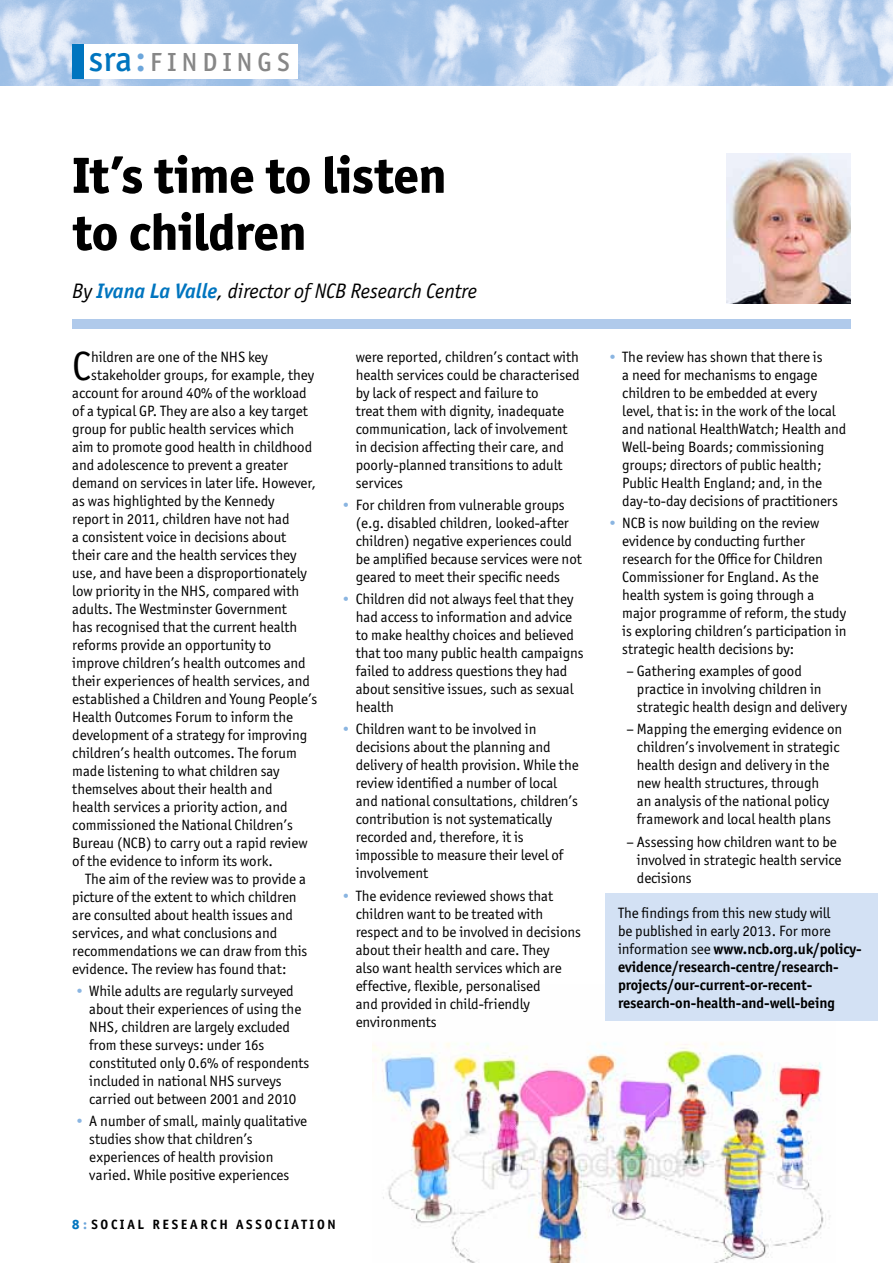
<style>
.page{position:relative;width:893px;height:1263px;background:#fff}
.page>*{position:absolute;margin:0;border:0;box-sizing:border-box;transform-origin:0 0}
.t1{font:800 51px/57px "Officina San ITC";letter-spacing:-.01em;color:#000}
.t2{font:40.95px "Officina San ITC";color:#000}
.t3{font:500 26.25px "Officina San ITC";letter-spacing:.2em;color:#878787}
.t4{font:italic 21px "Officina San ITC";color:#000}
.t5{font:15px/18px "Officina San ITC";letter-spacing:-.005em;color:#000}
.t6{font:700 15px/18px "Officina San ITC";letter-spacing:-.005em;color:#000}
.t7{font:700 13.5px "Officina San ITC";letter-spacing:.2em;color:#000}
.s1{font-size:36px;color:#0075bf}
.s2{font-size:36px;color:#6ca6db}
.s3{font-weight:700;color:#0075bf}
.s4{color:#8ab5e1}
.s5{font-weight:800;color:#0075bf}
.s6{color:#6ca6db}
.s7{font-weight:400}
</style>
<div class="page">
<img style="left:373px;top:1042px;width:457px;height:221px">
<img style="left:0;top:0;width:893px;height:85px">
<div style="left:72px;top:319px;width:778px;height:10px;background:#b0caeb"></div>
<div style="left:72px;top:45px;width:226px;height:34px;background:#fff"></div>
<div style="left:72px;top:45px;width:12px;height:34px;background:#0075bf"></div>
<img style="left:727px;top:153px;width:123px;height:150px">
<div style="left:76px;top:987px;width:7px;height:7px;border:3px solid #fff;border-radius:50%"></div>
<div style="left:76px;top:1117px;width:7px;height:7px;border:3px solid #fff;border-radius:50%"></div>
<div style="left:342px;top:501px;width:8px;height:7px;border:3px solid #fff;border-radius:50%"></div>
<div style="left:342px;top:595px;width:8px;height:7px;border:3px solid #fff;border-radius:50%"></div>
<div style="left:342px;top:725px;width:8px;height:8px;border:3px solid #fff;border-radius:50%"></div>
<div style="left:342px;top:892px;width:8px;height:7px;border:3px solid #fff;border-radius:50%"></div>
<div style="left:609px;top:353px;width:7px;height:7px;border:3px solid #fff;border-radius:50%"></div>
<div style="left:609px;top:519px;width:7px;height:7px;border:3px solid #fff;border-radius:50%"></div>
<div style="left:605px;top:893px;width:272px;height:128px;background:#d3e1f4"></div>
<h3 class="t3" style="left:88px;top:46px;width:203px"><span class="s1">sra</span><span class="s2">:</span>FINDINGS</h3>
<h1 class="t1" style="left:72px;top:147px;width:376px">It’s time to listen to children</h1>
<h3 class="t4" style="left:72px;top:279px;width:406px">By <span class="s3">Ivana La Valle</span>, director of NCB Research Centre</h3>
<h2 class="t2" style="left:72px;top:342px;width:20px">C</h2>
<p class="t5" style="left:91px;top:347px;width:178px">hildren are one of the NHS key</p>
<p class="t5" style="left:91px;top:365px;width:225px">stakeholder groups, for example, they</p>
<p class="t5" style="left:72px;top:383px;width:236px">account for around 40% of the workload</p>
<p class="t5" style="left:72px;top:401px;width:237px">of a typical GP. They are also a key target</p>
<p class="t5" style="left:72px;top:419px;width:223px">group for public health services which</p>
<p class="t5" style="left:72px;top:437px;width:241px">aim to promote good health in childhood</p>
<p class="t5" style="left:72px;top:455px;width:217px">and adolescence to prevent a greater</p>
<p class="t5" style="left:72px;top:473px;width:245px">demand on services in later life. However,</p>
<p class="t5" style="left:72px;top:491px;width:204px">as was highlighted by the Kennedy</p>
<p class="t5" style="left:72px;top:509px;width:219px">report in 2011, children have not had</p>
<p class="t5" style="left:72px;top:527px;width:215px">a consistent voice in decisions about</p>
<p class="t5" style="left:72px;top:545px;width:226px">their care and the health services they</p>
<p class="t5" style="left:72px;top:563px;width:236px">use, and have been a disproportionately</p>
<p class="t5" style="left:72px;top:581px;width:228px">low priority in the NHS, compared with</p>
<p class="t5" style="left:72px;top:599px;width:216px">adults. The Westminster Government</p>
<p class="t5" style="left:72px;top:617px;width:227px">has recognised that the current health</p>
<p class="t5" style="left:72px;top:635px;width:200px">reforms provide an opportunity to</p>
<p class="t5" style="left:72px;top:653px;width:235px">improve children’s health outcomes and</p>
<p class="t5" style="left:72px;top:671px;width:239px">their experiences of health services, and</p>
<p class="t5" style="left:72px;top:689px;width:247px">established a Children and Young People’s</p>
<p class="t5" style="left:72px;top:707px;width:222px">Health Outcomes Forum to inform the</p>
<p class="t5" style="left:72px;top:725px;width:236px">development of a strategy for improving</p>
<p class="t5" style="left:72px;top:743px;width:226px">children’s health outcomes. The forum</p>
<p class="t5" style="left:72px;top:761px;width:209px">made listening to what children say</p>
<p class="t5" style="left:72px;top:779px;width:202px">themselves about their health and</p>
<p class="t5" style="left:72px;top:797px;width:217px">health services a priority action, and</p>
<p class="t5" style="left:72px;top:815px;width:222px">commissioned the National Children’s</p>
<p class="t5" style="left:72px;top:833px;width:237px">Bureau (NCB) to carry out a rapid review</p>
<p class="t5" style="left:72px;top:851px;width:202px">of the evidence to inform its work.</p>
<p class="t5" style="left:85px;top:869px;width:222px">The aim of the review was to provide a</p>
<p class="t5" style="left:72px;top:887px;width:226px">picture of the extent to which children</p>
<p class="t5" style="left:72px;top:905px;width:222px">are consulted about health issues and</p>
<p class="t5" style="left:72px;top:923px;width:207px">services, and what conclusions and</p>
<p class="t5" style="left:72px;top:941px;width:237px">recommendations we can draw from this</p>
<p class="t5" style="left:72px;top:959px;width:216px">evidence. The review has found that:</p>
<p class="t5" style="left:89px;top:982px;width:221px;text-indent:-15px"><span class="s4">•</span> While adults are regularly surveyed about their experiences of using the NHS, children are largely excluded from these surveys: under 16s constituted only 0.6% of respondents included in national NHS surveys carried out between 2001 and 2010</p>
<p class="t5" style="left:89px;top:1112px;width:219px;text-indent:-15px"><span class="s4">•</span> A number of small, mainly qualitative studies show that children’s experiences of health provision varied. While positive experiences</p>
<p class="t5" style="left:356px;top:347px;width:225px">were reported, children’s contact with health services could be characterised by lack of respect and failure to<br>treat them with dignity, inadequate communication, lack of involvement in decision affecting their care, and poorly-planned transitions to adult services</p>
<p class="t5" style="left:356px;top:496px;width:227px;text-indent:-15px"><span class="s4">•</span> For children from vulnerable groups (e.g. disabled children, looked-after children) negative experiences could be amplified because services were not geared to meet their specific needs</p>
<p class="t5" style="left:356px;top:590px;width:229px;text-indent:-15px"><span class="s4">•</span> Children did not always feel that they had access to information and advice to make healthy choices and believed that too many public health campaigns failed to address questions they had about sensitive issues, such as sexual health</p>
<p class="t5" style="left:356px;top:720px;width:224px;text-indent:-15px"><span class="s4">•</span> Children want to be involved in decisions about the planning and delivery of health provision. While the review identified a number of local and national consultations, children’s contribution is not systematically recorded and, therefore, it is impossible to measure their level of involvement</p>
<p class="t5" style="left:356px;top:886px;width:227px;text-indent:-15px"><span class="s4">•</span> The evidence reviewed shows that children want to be treated with respect and to be involved in decisions about their health and care. They<br>also want health services which are effective, flexible, personalised<br>and provided in child-friendly environments</p>
<p class="t7" style="left:72px;top:1216px;width:100px"><span class="s5">8</span><span class="s6">:</span> SOCIAL RESE</p>
<p class="t7" style="left:190px;top:1216px;width:145px">ARCH ASS OCIATION</p>
<p class="t5" style="left:622px;top:347px;width:226px;text-indent:-15px"><span class="s4">•</span> The review has shown that there is<br>a need for mechanisms to engage children to be embedded at every level, that is: in the work of the local and national HealthWatch; Health and Well-being Boards; commissioning groups; directors of public health; Public Health England; and, in the day-to-day decisions of practitioners</p>
<p class="t5" style="left:622px;top:514px;width:226px;text-indent:-15px"><span class="s4">•</span> NCB is now building on the review evidence by conducting further research for the Office for Children Commissioner for England. As the health system is going through a major programme of reform, the study is exploring children’s participation in strategic health decisions by:</p>
<p class="t5" style="left:637px;top:662px;width:212px;text-indent:-10px">– Gathering examples of good practice in involving children in strategic health design and delivery</p>
<p class="t5" style="left:637px;top:720px;width:207px;text-indent:-10px">– Mapping the emerging evidence on children’s involvement in strategic health design and delivery in the new health structures, through<br>an analysis of the national policy framework and local health plans</p>
<p class="t5" style="left:637px;top:832px;width:206px;text-indent:-10px">– Assessing how children want to be involved in strategic health service decisions</p>
<p class="t6" style="left:618px;top:903px;width:245px"><span class="s7">The findings from this new study will<br>be published in early 2013. For more information see</span> www.ncb.org.uk/policy&shy;evidence/research-centre/research&shy;projects/our-current-or-recent&shy;research-on-health-and-well-being</p>
</div>
